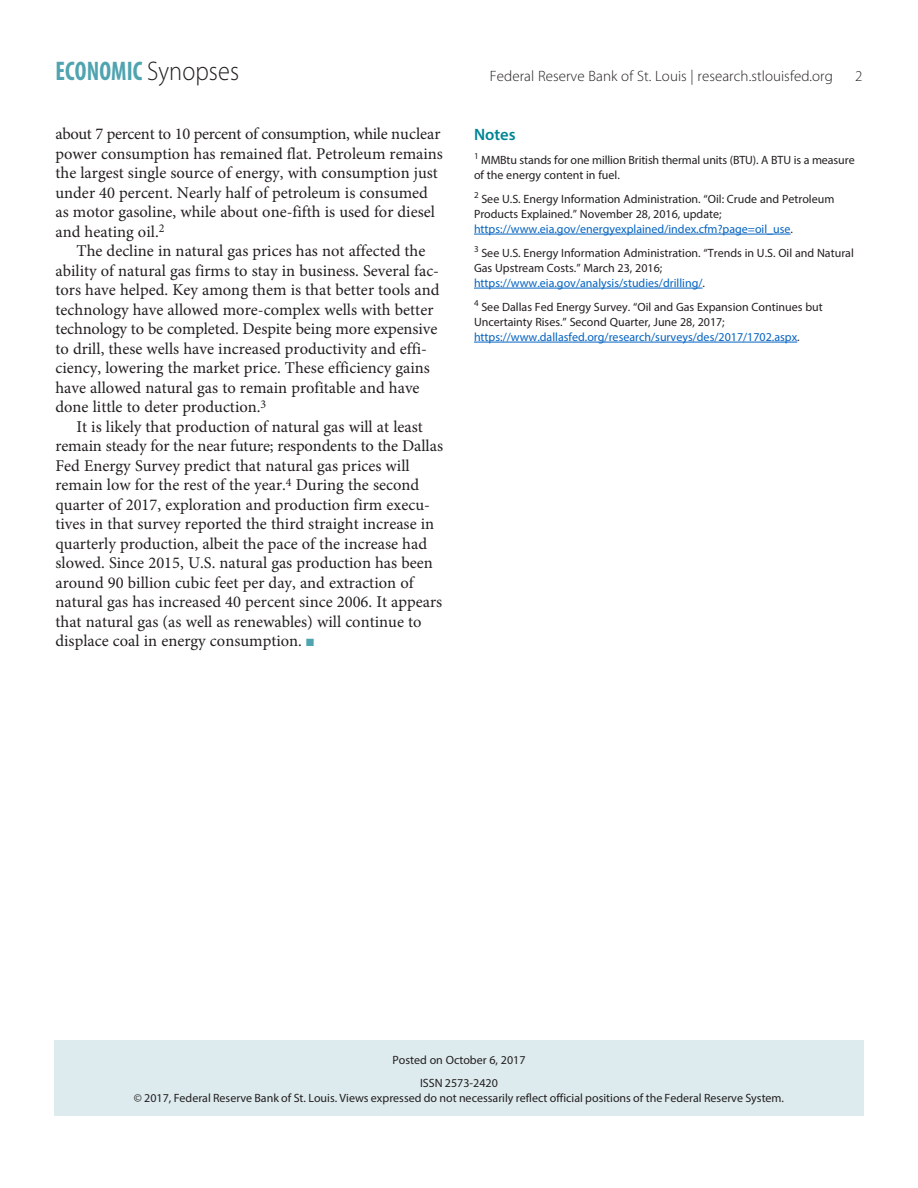
<style>
.page{position:relative;width:918px;height:1188px;background:#fff}
.page>*{position:absolute;margin:0;border:0;box-sizing:border-box;transform-origin:0 0}
.t1{font:700 condensed 27px "Myriad Pro";letter-spacing:.005em;color:#4fa4b0;scale:.9 1}
.Text{font:16.5px/19.5px "Minion Pro";color:#231f20}
.Notes_and_Refs_Head{font:600 16.5px "Myriad Pro";color:#008595}
.t2{font:300 15px "Myriad Pro";letter-spacing:.005em;color:#231f20}
.Notes_and_Refs{font:12px/15px "Myriad Pro";color:#231f20}
.Author_Note{font:12px/14.4px "Myriad Pro";color:#231f20;text-align:center}
.Text-2{font:12px "Myriad Pro";color:#231f20}
.s1{font-weight:300;font-stretch:normal;color:#231f20}
.s2{color:#4fa4b0}
.s3{color:#0563c1}
</style>
<div class="page">
<hr style="left:474px;top:234px;width:317px;height:1px;background:#0563c1">
<hr style="left:474px;top:288px;width:229px;height:1px;background:#0563c1">
<hr style="left:474px;top:342px;width:323px;height:1px;background:#0563c1">
<div style="left:54px;top:1040px;width:810px;height:76px;background:#ddebee"></div>
<p class="t1" style="left:56px;top:54px;width:206px">ECONOMIC <span class="s1">Synopses</span></p>
<p class="t2" style="left:490px;top:67px;width:345px">Federal Reserve Bank of St. Louis | research.stlouisfed.org</p>
<p class="t2" style="left:855px;top:67px;width:9px">2</p>
<p class="Text" style="left:56px;top:125px;width:389px">about 7 percent to 10 percent of consumption, while nuclear power consumption has remained flat. Petroleum remains the largest single source of energy, with consumption just under 40 percent. Nearly half of petroleum is consumed as motor gasoline, while about one-fifth is used for diesel and heating oil.<sup>2</sup></p>
<p class="Text" style="left:56px;top:242px;width:385px;text-indent:21px">The decline in natural gas prices has not affected the ability of natural gas firms to stay in business. Several fac&shy;tors have helped. Key among them is that better tools and technology have allowed more-complex wells with better technology to be completed. Despite being more expensive to drill, these wells have increased productivity and effi&shy;ciency, lowering the market price. These efficiency gains have allowed natural gas to remain profitable and have done little to deter production.<sup>3</sup></p>
<p class="Text" style="left:56px;top:417px;width:389px;text-indent:21px">It is likely that production of natural gas will at least remain steady for the near future; respondents to the Dallas Fed Energy Survey predict that natural gas prices will remain low for the rest of the year.<sup>4</sup> During the second quarter of 2017, exploration and production firm execu&shy;tives in that survey reported the third straight increase in quarterly production, albeit the pace of the increase had slowed. Since 2015, U.S. natural gas production has been around 90 billion cubic feet per day, and extraction of natural gas has increased 40 percent since 2006. It appears that natural gas (as well as renewables) will continue to displace coal in energy consumption. <span class="s2">■</span></p>
<p class="Notes_and_Refs_Head" style="left:474px;top:124px;width:43px">Notes</p>
<p class="Notes_and_Refs" style="left:474px;top:152px;width:382px"><sup>1</sup> MMBtu stands for one million British thermal units (BTU). A BTU is a measure of the energy content in fuel.</p>
<p class="Notes_and_Refs" style="left:474px;top:191px;width:362px"><sup>2</sup> See U.S. Energy Information Administration. “Oil: Crude and Petroleum<br>Products Explained.” November 28, 2016, update; <span class="s3">https://www.eia.gov/energyexplained/index.cfm?page=oil_use</span>.</p>
<p class="Notes_and_Refs" style="left:474px;top:245px;width:381px"><sup>3</sup> See U.S. Energy Information Administration. “Trends in U.S. Oil and Natural<br>Gas Upstream Costs.” March 23, 2016; <span class="s3">https://www.eia.gov/analysis/studies/drilling/</span>.</p>
<p class="Notes_and_Refs" style="left:474px;top:299px;width:350px"><sup>4</sup> See Dallas Fed Energy Survey. “Oil and Gas Expansion Continues but<br>Uncertainty Rises.” Second Quarter, June 28, 2017; <span class="s3">https://www.dallasfed.org/research/surveys/des/2017/1702.aspx</span>.</p>
<p class="Text-2" style="left:392px;top:1052px;width:135px">Posted on October 6, 2017</p>
<p class="Author_Note" style="left:134px;top:1076px;width:652px">ISSN 2573-2420<br>© 2017, Federal Reserve Bank of St. Louis. Views expressed do not necessarily reflect official positions of the Federal Reserve System.</p>
</div>
